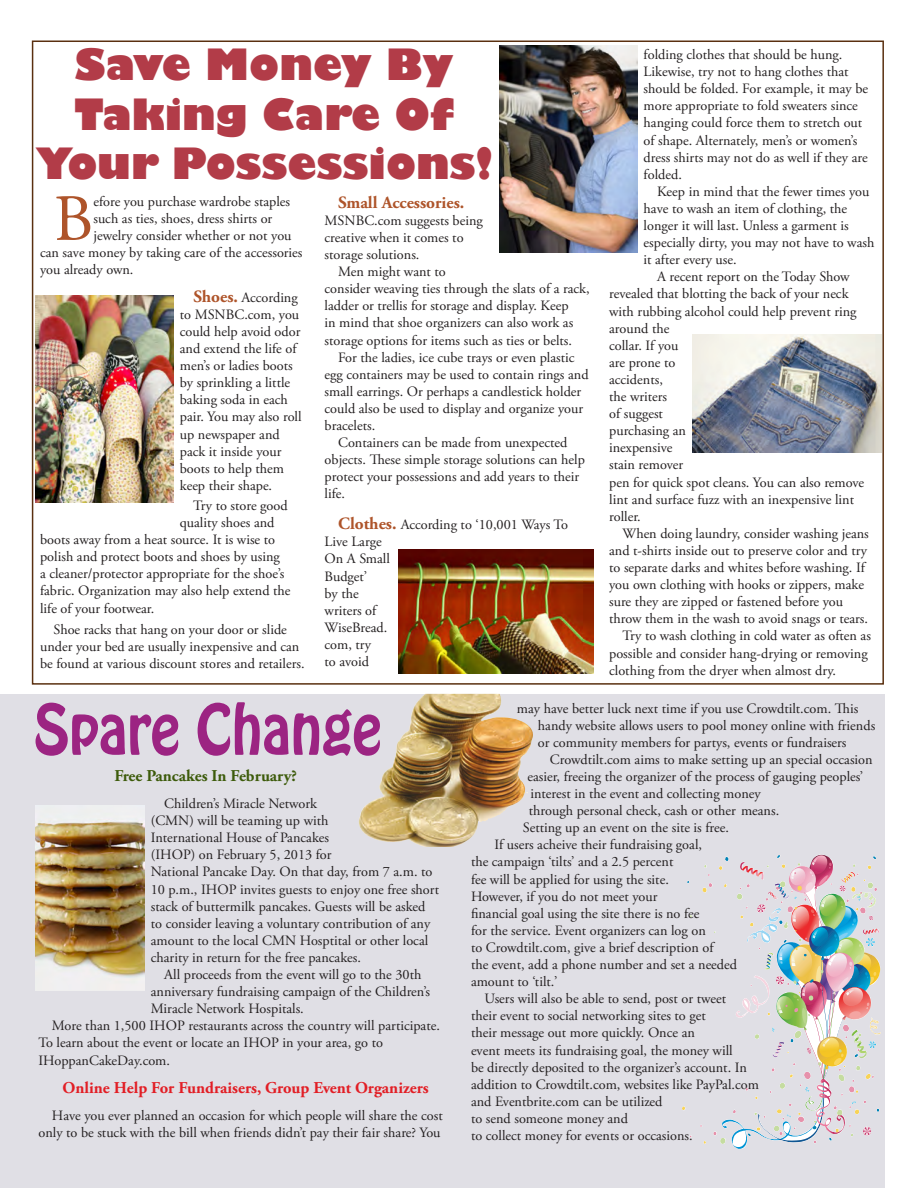
<style>
.page{position:relative;width:918px;height:1188px;background:#fff}
.page>*{position:absolute;margin:0;border:0;box-sizing:border-box;transform-origin:0 0}
.Normal_Paragraph_Sty{font:65.85px "Adobe Garamond Pro";color:#ae542a}
.t1{font:61.65px "Hobo Std";color:#9c2482;scale:.9 1}
.t2{font:800 42px/49.5px "Gill Sans";color:#b23c48;text-align:center}
.Normal_Paragraph_Sty-2{font:700 17.25px "Adobe Garamond Pro";color:#ae542a}
.Normal_Paragraph_Sty-3{font:700 16.5px "Adobe Garamond Pro";color:#e21e25}
.Normal_Paragraph_Sty-4{font:700 16.5px "Adobe Garamond Pro";color:#3d5b0b}
.Normal_Paragraph_Sty-5{font:14.25px/17.1px "Adobe Garamond Pro";color:#231f20}
.s1{font-weight:700;font-size:17.25px;color:#ae542a}
</style>
<div class="page">
<div style="left:0;top:694px;width:884px;height:494px;background:#e0dfe5"></div>
<img style="left:692px;top:335px;width:189px;height:118px">
<img style="left:36px;top:295px;width:137px;height:207px">
<img style="left:399px;top:550px;width:195px;height:123px">
<img style="left:499px;top:45px;width:138px;height:207px">
<img style="left:35px;top:806px;width:109px;height:185px">
<img style="left:359px;top:694px;width:168px;height:153px">
<img style="left:720px;top:855px;width:160px;height:294px">
<p class="t2" style="left:36px;top:43px;width:459px">Save Money By<br>Taking Care Of<br>Your Possessions!</p>
<p class="Normal_Paragraph_Sty" style="left:54px;top:179px;width:41px">B</p>
<p class="Normal_Paragraph_Sty-5" style="left:93px;top:193px;width:198px">efore you purchase wardrobe staples</p>
<p class="Normal_Paragraph_Sty-5" style="left:93px;top:210px;width:180px">such as ties, shoes, dress shirts or</p>
<p class="Normal_Paragraph_Sty-5" style="left:93px;top:227px;width:200px">jewelry consider whether or not you</p>
<p class="Normal_Paragraph_Sty-5" style="left:40px;top:244px;width:264px">can save money by taking care of the accessories</p>
<p class="Normal_Paragraph_Sty-5" style="left:40px;top:261px;width:95px">you already own.</p>
<p class="Normal_Paragraph_Sty-5" style="left:180px;top:289px;width:123px;text-indent:14px"><span class="s1">Shoes.</span> According to MSNBC.com, you could help avoid odor and extend the life of men’s or ladies boots by sprinkling a little baking soda in each pair. You may also roll up newspaper and pack it inside your boots to help them keep their shape.</p>
<p class="Normal_Paragraph_Sty-5" style="left:193px;top:497px;width:96px">Try to store good</p>
<p class="Normal_Paragraph_Sty-5" style="left:180px;top:514px;width:96px">quality shoes and</p>
<p class="Normal_Paragraph_Sty-5" style="left:40px;top:532px;width:237px">boots away from a heat source. It is wise to</p>
<p class="Normal_Paragraph_Sty-5" style="left:40px;top:549px;width:241px">polish and protect boots and shoes by using</p>
<p class="Normal_Paragraph_Sty-5" style="left:40px;top:566px;width:246px">a cleaner/protector appropriate for the shoe’s</p>
<p class="Normal_Paragraph_Sty-5" style="left:40px;top:583px;width:252px">fabric. Organization may also help extend the</p>
<p class="Normal_Paragraph_Sty-5" style="left:40px;top:600px;width:116px">life of your footwear.</p>
<p class="Normal_Paragraph_Sty-5" style="left:40px;top:622px;width:266px;text-align:center">Shoe racks that hang on your door or slide under your bed are usually inexpensive and can be found at various discount stores and retailers.</p>
<p class="Normal_Paragraph_Sty-2" style="left:338px;top:192px;width:128px">Small Accessories.</p>
<p class="Normal_Paragraph_Sty-5" style="left:325px;top:212px;width:160px">MSNBC.com suggests being creative when it comes to storage solutions.</p>
<p class="Normal_Paragraph_Sty-5" style="left:325px;top:264px;width:267px;text-indent:13px">Men might want to<br>consider weaving ties through the slats of a rack, ladder or trellis for storage and display. Keep<br>in mind that shoe organizers can also work as storage options for items such as ties or belts.</p>
<p class="Normal_Paragraph_Sty-5" style="left:325px;top:349px;width:265px;text-indent:13px">For the ladies, ice cube trays or even plastic egg containers may be used to contain rings and small earrings. Or perhaps a candlestick holder could also be used to display and organize your bracelets.</p>
<p class="Normal_Paragraph_Sty-5" style="left:325px;top:435px;width:262px;text-indent:13px">Containers can be made from unexpected objects. These simple storage solutions can help protect your possessions and add years to their life.</p>
<p class="Normal_Paragraph_Sty-5" style="left:325px;top:517px;width:245px;text-indent:14px"><span class="s1">Clothes.</span> According to ‘10,001 Ways To<br>Live Large<br>On A Small<br>Budget’<br>by the<br>writers of<br>WiseBread.<br>com, try<br>to avoid</p>
<p class="Normal_Paragraph_Sty-5" style="left:644px;top:47px;width:226px">folding clothes that should be hung.<br>Likewise, try not to hang clothes that should be folded. For example, it may be more appropriate to fold sweaters since hanging could force them to stretch out of shape. Alternately, men’s or women’s dress shirts may not do as well if they are folded.</p>
<p class="Normal_Paragraph_Sty-5" style="left:644px;top:183px;width:232px;text-indent:13px">Keep in mind that the fewer times you have to wash an item of clothing, the longer it will last. Unless a garment is especially dirty, you may not have to wash it after every use.</p>
<p class="Normal_Paragraph_Sty-5" style="left:609px;top:269px;width:257px;text-indent:48px">A recent report on the Today Show revealed that blotting the back of your neck with rubbing alcohol could help prevent ring around the<br>collar. If you<br>are prone to<br>accidents,<br>the writers<br>of suggest<br>purchasing an<br>inexpensive<br>stain remover<br>pen for quick spot cleans. You can also remove lint and surface fuzz with an inexpensive lint roller.</p>
<p class="Normal_Paragraph_Sty-5" style="left:609px;top:525px;width:261px;text-indent:13px">When doing laundry, consider washing jeans and t-shirts inside out to preserve color and try to separate darks and whites before washing. If you own clothing with hooks or zippers, make sure they are zipped or fastened before you throw them in the wash to avoid snags or tears.</p>
<p class="Normal_Paragraph_Sty-5" style="left:609px;top:628px;width:263px;text-indent:13px">Try to wash clothing in cold water as often as possible and consider hang-drying or removing clothing from the dryer when almost dry.</p>
<p class="t1" style="left:34px;top:687px;width:388px">Spare Change</p>
<p class="Normal_Paragraph_Sty-4" style="left:114px;top:766px;width:184px">Free Pancakes In February?</p>
<p class="Normal_Paragraph_Sty-5" style="left:151px;top:795px;width:290px;text-indent:13px">Children’s Miracle Network<br>(CMN) will be teaming up with<br>International House of Pancakes<br>(IHOP) on February 5, 2013 for<br>National Pancake Day. On that day, from 7 a.m. to 10 p.m., IHOP invites guests to enjoy one free short stack of buttermilk pancakes. Guests will be asked to consider leaving a voluntary contribution of any amount to the local CMN Hosptital or other local charity in return for the free pancakes.</p>
<p class="Normal_Paragraph_Sty-5" style="left:151px;top:966px;width:281px;text-indent:13px">All proceeds from the event will go to the 30th anniversary fundraising campaign of the Children’s<br>Miracle Network Hospitals.</p>
<p class="Normal_Paragraph_Sty-5" style="left:38px;top:1018px;width:403px;line-height:17.5px;text-indent:13px">More than 1,500 IHOP restaurants across the country will participate.<br>To learn about the event or locate an IHOP in your area, go to<br>IHoppanCakeDay.com.</p>
<p class="Normal_Paragraph_Sty-3" style="left:63px;top:1078px;width:368px">Online Help For Fundraisers, Group Event Organizers</p>
<p class="Normal_Paragraph_Sty-5" style="left:38px;top:1107px;width:406px;text-align:right">Have you ever planned an occasion for which people will share the cost only to be stuck with the bill when friends didn’t pay their fair share? You</p>
<p class="Normal_Paragraph_Sty-5" style="left:538px;top:700px;width:339px;text-indent:-21px">may have better luck next time if you use Crowdtilt.com. This handy website allows users to pool money online with friends or community members for partys, events or fundraisers</p>
<p class="Normal_Paragraph_Sty-5" style="left:527px;top:751px;width:347px;text-indent:23px">Crowdtilt.com aims to make setting up an special occasion easier, freeing the organizer of the process of gauging peoples’ interest in the event and collecting money<br>through personal check, cash or other means.</p>
<p class="Normal_Paragraph_Sty-5" style="left:523px;top:820px;width:208px">Setting up an event on the site is free.</p>
<p class="Normal_Paragraph_Sty-5" style="left:494px;top:837px;width:209px">If users acheive their fundraising goal,</p>
<p class="Normal_Paragraph_Sty-5" style="left:471px;top:854px;width:268px">the campaign ‘tilts’ and a 2.5 percent<br>fee will be applied for using the site.<br>However, if you do not meet your<br>financial goal using the site there is no fee<br>for the service. Event organizers can log on<br>to Crowdtilt.com, give a brief description of<br>the event, add a phone number and set a needed amount to ‘tilt.’</p>
<p class="Normal_Paragraph_Sty-5" style="left:471px;top:991px;width:289px;text-indent:13px">Users will also be able to send, post or tweet<br>their event to social networking sites to get<br>their message out more quickly. Once an<br>event meets its fundraising goal, the money will<br>be directly deposited to the organizer’s account. In addition to Crowdtilt.com, websites like PayPal.com and Eventbrite.com can be utilized</p>
<p class="Normal_Paragraph_Sty-5" style="left:471px;top:1110px;width:158px">to send someone money and</p>
<p class="Normal_Paragraph_Sty-5" style="left:471px;top:1128px;width:223px">to collect money for events or occasions.</p>
</div>
